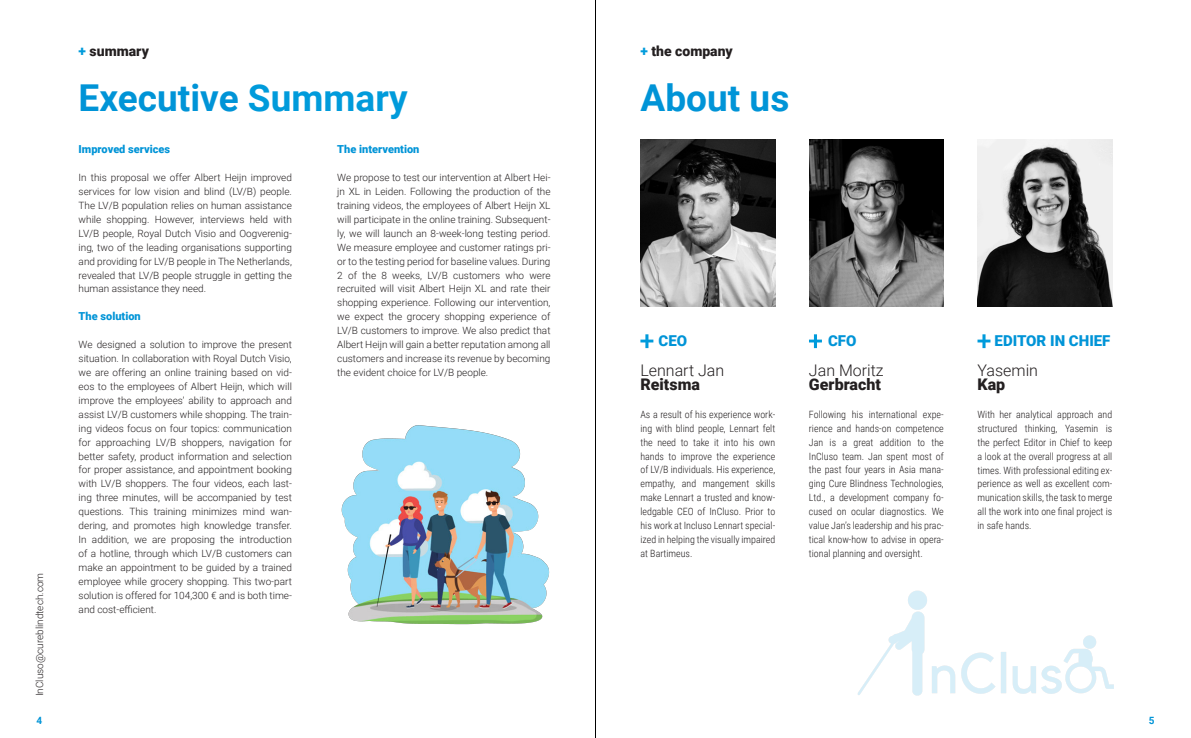
<style>
.page{position:relative;width:1191px;height:738px;background:#fff}
.page>*{position:absolute;margin:0;border:0;box-sizing:border-box;transform-origin:0 0}
.t1{font:700 37px "Roboto";color:#0094d7}
.Body{font:300 16px/13.9px "Roboto";color:#231f20}
.Body-2{font:900 16px "Roboto";color:#231f20}
.t2{font:900 15px "Roboto";color:#0094d7}
.Section{font:900 14px "Roboto";color:#231f20}
.Body-3{font:900 11px "Roboto";color:#0094d7}
.Body-4{font:300 10px/13.9px "Roboto";color:#231f20;text-align:justify}
.Body_small{font:300 10px/13.9px "Roboto Condensed";color:#231f20;text-align:justify}
.t3{font:700 10px "Roboto";color:#0094d7}
.s1{color:#009bdb}
.s2{font-weight:900}
</style>
<div class="page">
<img style="left:341px;top:425px;width:209px;height:200px">
<img style="left:640px;top:139px;width:135px;height:167px">
<img style="left:809px;top:139px;width:134px;height:167px">
<img style="left:977px;top:139px;width:135px;height:167px">
<svg style="left:640px;top:334px;width:13px;height:14px"></svg>
<svg style="left:809px;top:334px;width:13px;height:14px"></svg>
<svg style="left:977px;top:334px;width:13px;height:14px"></svg>
<img style="left:858px;top:590px;width:256px;height:106px">
<hr style="left:595px;top:0;width:1px;height:737px;background:#000">
<p class="Body-4" style="left:32px;top:695px;width:125px;rotate:-90deg">InCluso@cureblindtech.com</p>
<p class="Section" style="left:79px;top:41px;width:72px"><span class="s1">+</span> summary</p>
<p class="t1" style="left:79px;top:72px;width:331px">Executive <span class="s1">Summary</span></p>
<p class="Body-3" style="left:79px;top:141px;width:93px">Improved services</p>
<p class="Body-4" style="left:79px;top:170px;width:215px">In this proposal we offer Albert Heijn improved services for low vision and blind (LV/B) people.<br>The LV/B population relies on human assistance while shopping. However, interviews held with LV/B people, Royal Dutch Visio and Oogverenig&shy;ing, two of the leading organisations supporting and providing for LV/B people in The Netherlands, revealed that LV/B people struggle in getting the human assistance they need.</p>
<p class="Body-3" style="left:79px;top:308px;width:64px">The solution</p>
<p class="Body-4" style="left:79px;top:337px;width:215px">We designed a solution to improve the present situation. In collaboration with Royal Dutch Visio, we are offering an online training based on vid&shy;eos to the employees of Albert Heijn, which will improve the employees’ ability to approach and assist LV/B customers while shopping. The train&shy;ing videos focus on four topics: communication for approaching LV/B shoppers, navigation for better safety, product information and selection for proper assistance, and appointment booking with LV/B shoppers. The four videos, each last&shy;ing three minutes, will be accompanied by test questions. This training minimizes mind wan&shy;dering, and promotes high knowledge transfer.<br>In addition, we are proposing the introduction of a hotline, through which LV/B customers can make an appointment to be guided by a trained employee while grocery shopping. This two-part solution is offered for 104,300 € and is both time&shy;and cost-efficient.</p>
<p class="Body-3" style="left:337px;top:141px;width:84px">The intervention</p>
<p class="Body-4" style="left:337px;top:170px;width:215px">We propose to test our intervention at Albert Hei&shy;jn XL in Leiden. Following the production of the training videos, the employees of Albert Heijn XL will participate in the online training. Subsequent&shy;ly, we will launch an 8-week-long testing period.<br>We measure employee and customer ratings pri&shy;or to the testing period for baseline values. During 2 of the 8 weeks, LV/B customers who were recruited will visit Albert Heijn XL and rate their shopping experience. Following our intervention, we expect the grocery shopping experience of LV/B customers to improve. We also predict that Albert Heijn will gain a better reputation among all customers and increase its revenue by becoming the evident choice for LV/B people.</p>
<p class="Section" style="left:640px;top:41px;width:94px"><span class="s1">+</span> the company</p>
<p class="t1" style="left:640px;top:72px;width:150px">About us</p>
<p class="t2" style="left:658px;top:330px;width:30px">CEO</p>
<p class="t2" style="left:828px;top:330px;width:30px">CFO</p>
<p class="t2" style="left:994px;top:330px;width:117px">EDITOR IN CHIEF</p>
<p class="Body" style="left:640px;top:362px;width:85px">Lennart Jan</p>
<p class="Body-2" style="left:640px;top:372px;width:61px">Reitsma</p>
<p class="Body" style="left:809px;top:362px;width:76px">Jan Moritz<br><span class="s2">Gerbracht</span></p>
<p class="Body" style="left:977px;top:362px;width:62px">Yasemin<br><span class="s2">Kap</span></p>
<p class="Body_small" style="left:640px;top:406px;width:136px">As a result of his experience work&shy;ing with blind people, Lennart felt the need to take it into his own hands to improve the experience of LV/B individuals. His experience, empathy, and mangement skills make Lennart a trusted and know&shy;ledgable CEO of InCluso. Prior to his work at Incluso Lennart special&shy;ized in helping the visually impaired at Bartimeus.</p>
<p class="Body_small" style="left:809px;top:406px;width:136px">Following his international expe&shy;rience and hands-on competence Jan is a great addition to the InCluso team. Jan spent most of the past four years in Asia mana&shy;ging Cure Blindness Technologies, Ltd., a development company fo&shy;cused on ocular diagnostics. We value Jan’s leadership and his prac&shy;tical know-how to advise in opera&shy;tional planning and oversight.</p>
<p class="Body_small" style="left:977px;top:406px;width:136px">With her analytical approach and structured thinking, Yasemin is the perfect Editor in Chief to keep a look at the overall progress at all times. With professional editing ex&shy;perience as well as excellent com&shy;munication skills, the task to merge all the work into one final project is in safe hands.</p>
<p class="t3" style="left:36px;top:713px;width:7px">4</p>
<p class="t3" style="left:1148px;top:713px;width:7px">5</p>
</div>
